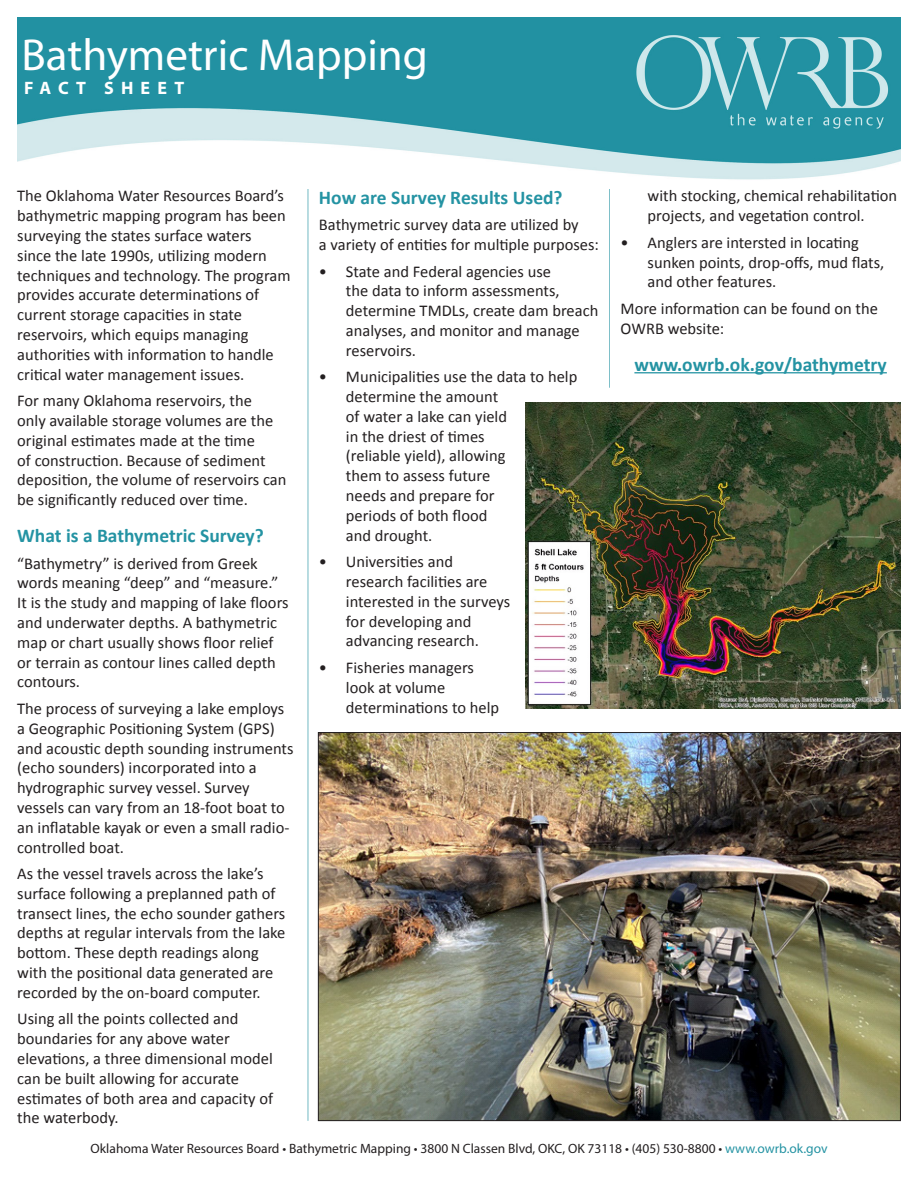
<style>
.page{position:relative;width:918px;height:1188px;background:#fff}
.page>*{position:absolute;margin:0;border:0;box-sizing:border-box;transform-origin:0 0}
.t1{font:45px "Myriad Pro";color:#fff}
.subheader{font:700 19.5px "Calibri";color:#2493a3}
.FACT_SHEET{font:700 18px "Myriad Pro";letter-spacing:.4em;color:#fff}
.brochuretext{font:16.5px/19.8px "Calibri";color:#231f20}
.t2{font:13.5px "Myriad Pro";color:#231f20}
.s1{color:#2493a3}
</style>
<div class="page">
<img style="left:17px;top:17px;width:884px;height:163px">
<hr style="left:308px;top:189px;width:1px;height:932px;background:#2493a3">
<hr style="left:609px;top:189px;width:1px;height:199px;background:#2493a3">
<img style="left:525px;top:402px;width:376px;height:306px">
<img style="left:320px;top:734px;width:579px;height:385px">
<hr style="left:634px;top:372px;width:253px;height:1px;background:#2493a3">
<p class="t1" style="left:22px;top:27px;width:408px">Bathymetric Mapping</p>
<p class="FACT_SHEET" style="left:24px;top:77px;width:162px">FACT SHEET</p>
<p class="brochuretext" style="left:17px;top:186px;width:275px">The Oklahoma Water Resources Board’s bathymetric mapping program has been surveying the states surface waters<br>since the late 1990s, utilizing modern techniques and technology. The program provides accurate determinations of current storage capacities in state reservoirs, which equips managing authorities with information to handle critical water management issues.</p>
<p class="brochuretext" style="left:17px;top:391px;width:271px">For many Oklahoma reservoirs, the<br>only available storage volumes are the original estimates made at the time<br>of construction. Because of sediment deposition, the volume of reservoirs can be significantly reduced over time.</p>
<p class="subheader" style="left:17px;top:523px;width:248px">What is a Bathymetric Survey?</p>
<p class="brochuretext" style="left:17px;top:553px;width:273px">“Bathymetry” is derived from Greek words meaning “deep” and “measure.” It is the study and mapping of lake floors and underwater depths. A bathymetric map or chart usually shows floor relief or terrain as contour lines called depth contours.</p>
<p class="brochuretext" style="left:17px;top:699px;width:278px">The process of surveying a lake employs a Geographic Positioning System (GPS) and acoustic depth sounding instruments (echo sounders) incorporated into a hydrographic survey vessel. Survey vessels can vary from an 18-foot boat to an inflatable kayak or even a small radio&shy;controlled boat.</p>
<p class="brochuretext" style="left:17px;top:864px;width:270px">As the vessel travels across the lake’s surface following a preplanned path of transect lines, the echo sounder gathers depths at regular intervals from the lake bottom. These depth readings along with the positional data generated are recorded by the on-board computer.</p>
<p class="brochuretext" style="left:17px;top:1009px;width:257px">Using all the points collected and boundaries for any above water elevations, a three dimensional model can be built allowing for accurate estimates of both area and capacity of the waterbody.</p>
<p class="subheader" style="left:319px;top:185px;width:245px">How are Survey Results Used?</p>
<p class="brochuretext" style="left:319px;top:215px;width:282px">Bathymetric survey data are utilized by<br>a variety of entities for multiple purposes:</p>
<p class="brochuretext" style="left:346px;top:261px;width:254px;text-indent:-27px">• State and Federal agencies use<br>the data to inform assessments, determine TMDLs, create dam breach analyses, and monitor and manage reservoirs.</p>
<p class="brochuretext" style="left:346px;top:367px;width:233px;text-indent:-27px">• Municipalities use the data to help determine the amount<br>of water a lake can yield<br>in the driest of times<br>(reliable yield), allowing<br>them to assess future<br>needs and prepare for<br>periods of both flood<br>and drought.</p>
<p class="brochuretext" style="left:346px;top:552px;width:166px;text-indent:-27px">• Universities and research facilities are interested in the surveys for developing and advancing research.</p>
<p class="brochuretext" style="left:346px;top:658px;width:155px;text-indent:-27px">• Fisheries managers look at volume determinations to help</p>
<p class="brochuretext" style="left:648px;top:186px;width:251px">with stocking, chemical rehabilitation projects, and vegetation control.</p>
<p class="brochuretext" style="left:648px;top:232px;width:238px;text-indent:-27px">• Anglers are intersted in locating sunken points, drop-offs, mud flats, and other features.</p>
<p class="brochuretext" style="left:621px;top:299px;width:259px">More information can be found on the<br>OWRB website:</p>
<p class="subheader" style="left:634px;top:352px;width:254px">www.owrb.ok.gov/bathymetry</p>
<p class="t2" style="left:90px;top:1140px;width:739px">Oklahoma Water Resources Board • Bathymetric Mapping • 3800 N Classen Blvd, OKC, OK 73118 • (405) 530-8800 • <span class="s1">www.owrb.ok.gov</span></p>
</div>
